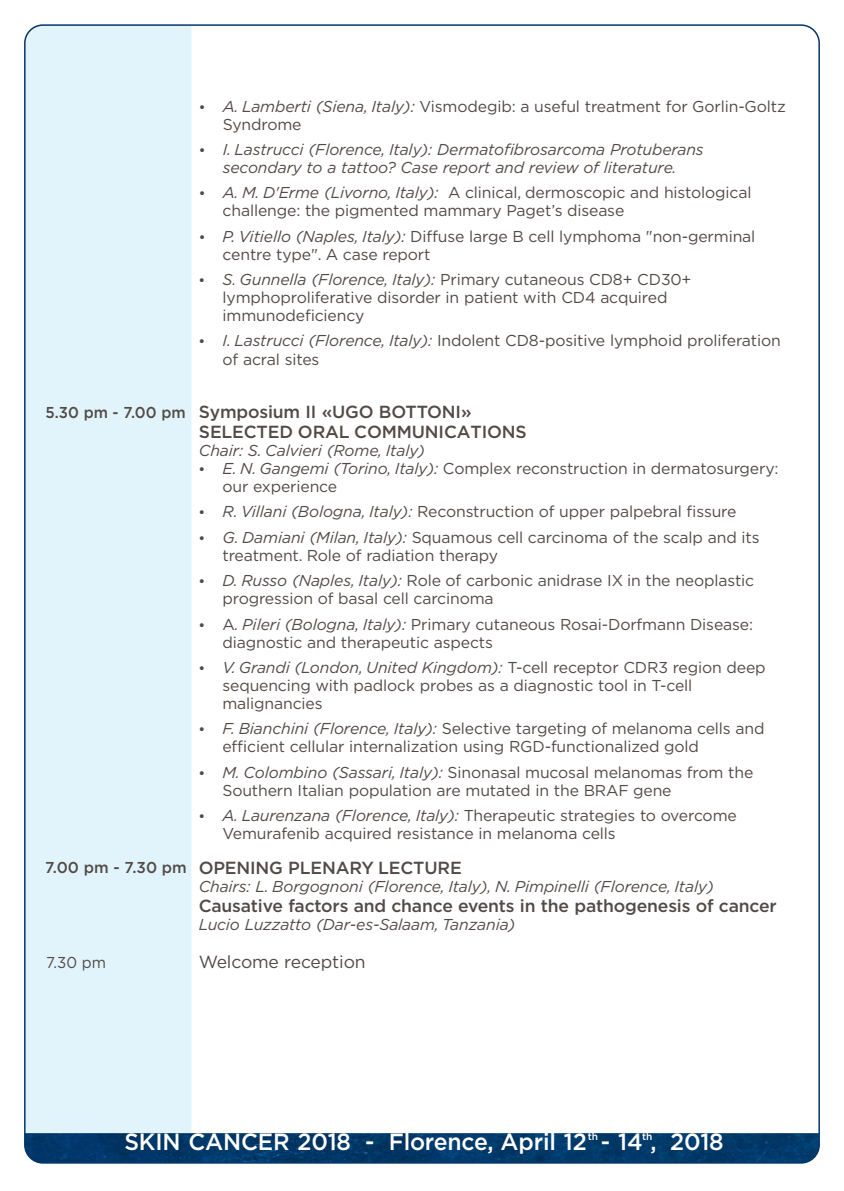
<style>
.page{position:relative;width:844px;height:1191px;background:#fff}
.page>*{position:absolute;margin:0;border:0;box-sizing:border-box;transform-origin:0 0}
.t1{font:500 23.45px "Gotham";letter-spacing:-.01em;color:#fff}
.t2{font:500 17.5px/20.1px "Gotham";letter-spacing:-.01em;color:#524a47}
.t3{font:17.5px "Gotham";letter-spacing:-.01em;color:#524a47}
.t4{font:15.75px/18.2px "Gotham";letter-spacing:-.01em;color:#524a47}
.t5{font:italic 15.75px/18.2px "Gotham";letter-spacing:-.01em;color:#524a47;text-align:center}
.t6{font:500 15.75px "Gotham";color:#524a47;scale:.95 1}
.t7{font:500 15.75px "Gotham";color:#524a47}
.t8{font:15.75px "Gotham";letter-spacing:-.01em;color:#524a47;scale:.95 1}
.t9{font:500 10.15px "Gotham";color:#fff}
.s1{font-style:italic}
</style>
<div class="page">
<div style="left:26px;top:26px;width:165px;height:1107px;background:#e1f4fc"></div>
<img style="left:25px;top:1133px;width:794px;height:29px">
<p class="t6" style="left:45px;top:405px;width:149px">5.30 pm - 7.00 pm</p>
<p class="t7" style="left:45px;top:860px;width:143px">7.00 pm - 7.30 pm</p>
<p class="t8" style="left:46px;top:955px;width:65px">7.30 pm</p>
<p class="t4" style="left:223px;top:98px;width:564px;text-indent:-24px">• <span class="s1">A. Lamberti (Siena, Italy):</span> Vismodegib: a useful treatment for Gorlin-Goltz<br>Syndrome</p>
<p class="t5" style="left:199px;top:141px;width:506px">• I. Lastrucci (Florence, Italy): Dermatofibrosarcoma Protuberans secondary to a tattoo? Case report and review of literature.</p>
<p class="t4" style="left:222px;top:184px;width:530px;text-indent:-24px">• <span class="s1">A. M. D'Erme (Livorno, Italy):</span> A clinical, dermoscopic and histological challenge: the pigmented mammary Paget’s disease</p>
<p class="t4" style="left:222px;top:228px;width:534px;text-indent:-24px">• <span class="s1">P. Vitiello (Naples, Italy):</span> Diffuse large B cell lymphoma "non-germinal centre type". A case report</p>
<p class="t4" style="left:222px;top:271px;width:470px;text-indent:-24px">• <span class="s1">S. Gunnella (Florence, Italy):</span> Primary cutaneous CD8+ CD30+ lymphoproliferative disorder in patient with CD4 acquired immunodeficiency</p>
<p class="t4" style="left:222px;top:332px;width:559px;text-indent:-24px">• <span class="s1">I. Lastrucci (Florence, Italy):</span> Indolent CD8-positive lymphoid proliferation of acral sites</p>
<p class="t2" style="left:199px;top:402px;width:329px">Symposium II «UGO BOTTONI»<br>SELECTED ORAL COMMUNICATIONS</p>
<p class="t5" style="left:199px;top:442px;width:228px">Chair: S. Calvieri (Rome, Italy)</p>
<p class="t4" style="left:222px;top:460px;width:557px;text-indent:-24px">• <span class="s1">E. N. Gangemi (Torino, Italy):</span> Complex reconstruction in dermatosurgery: our experience</p>
<p class="t4" style="left:199px;top:503px;width:539px">• <span class="s1">R. Villani (Bologna, Italy):</span> Reconstruction of upper palpebral fissure</p>
<p class="t4" style="left:222px;top:529px;width:538px;text-indent:-24px">• <span class="s1">G. Damiani (Milan, Italy):</span> Squamous cell carcinoma of the scalp and its treatment. Role of radiation therapy</p>
<p class="t4" style="left:222px;top:572px;width:533px;text-indent:-24px">• <span class="s1">D. Russo (Naples, Italy):</span> Role of carbonic anidrase IX in the neoplastic progression of basal cell carcinoma</p>
<p class="t4" style="left:222px;top:616px;width:532px;text-indent:-24px">• A<span class="s1">. Pileri (Bologna, Italy):</span> Primary cutaneous Rosai-Dorfmann Disease: diagnostic and therapeutic aspects</p>
<p class="t4" style="left:222px;top:659px;width:544px;text-indent:-24px">• <span class="s1">V. Grandi (London, United Kingdom):</span> T-cell receptor CDR3 region deep sequencing with padlock probes as a diagnostic tool in T-cell malignancies</p>
<p class="t4" style="left:222px;top:720px;width:543px;text-indent:-24px">• <span class="s1">F. Bianchini (Florence, Italy):</span> Selective targeting of melanoma cells and efficient cellular internalization using RGD-functionalized gold</p>
<p class="t4" style="left:222px;top:763px;width:532px;text-indent:-24px">• <span class="s1">M. Colombino (Sassari, Italy):</span> Sinonasal mucosal melanomas from the<br>Southern Italian population are mutated in the BRAF gene</p>
<p class="t4" style="left:222px;top:807px;width:516px;text-indent:-24px">• <span class="s1">A. Laurenzana (Florence, Italy):</span> Therapeutic strategies to overcome<br>Vemurafenib acquired resistance in melanoma cells</p>
<p class="t2" style="left:199px;top:858px;width:264px">OPENING PLENARY LECTURE</p>
<p class="t5" style="left:199px;top:878px;width:516px">Chairs: L. Borgognoni (Florence, Italy), N. Pimpinelli (Florence, Italy)</p>
<p class="t2" style="left:199px;top:896px;width:579px">Causative factors and chance events in the pathogenesis of cancer</p>
<p class="t5" style="left:199px;top:916px;width:318px">Lucio Luzzatto (Dar-es-Salaam, Tanzania)</p>
<p class="t3" style="left:199px;top:953px;width:168px">Welcome reception</p>
<h1 class="t1" style="left:124px;top:1131px;width:600px">SKIN CANCER 2018 - Florence, April 12 - 14 , 2018</h1>
<p class="t9" style="left:587px;top:1132px;width:12px">th</p>
<p class="t9" style="left:642px;top:1132px;width:12px">th</p>
</div>
